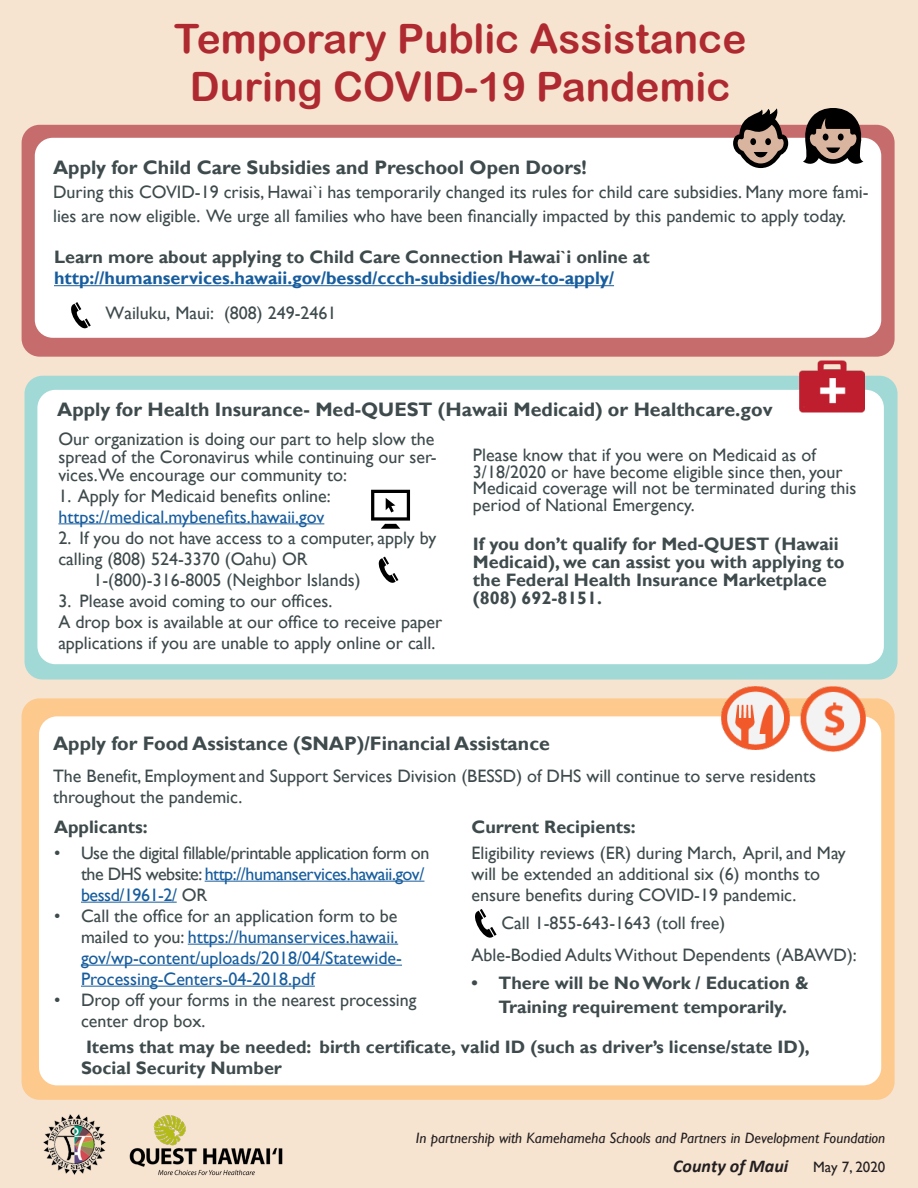
<style>
.page{position:relative;width:918px;height:1188px;background:#f6e3d0}
.page>*{position:absolute;margin:0;border:0;box-sizing:border-box;transform-origin:0 0}
.t1{font:40.5px "Arial Rounded MT Bold";color:#ae2a30}
.t2{font:700 19.5px "Gill Sans";color:#3e4a4c}
.t3{font:18px/21px "Gill Sans";color:#3e4a4c}
.t4{font:700 18px/18px "Gill Sans";color:#3e4a4c}
.t5{font:18px/21px "Gill Sans";color:#175d9e}
.t6{font:18px/21px "Gill Sans";letter-spacing:-.025em;color:#3e4a4c}
.t7{font:700 18px "Gill Sans";color:#175d9e}
.t8{font:italic 700 18px "Calibri";color:#231f20}
.t9{font:italic 15px "Gill Sans";color:#231f20}
.t10{font:15px "Gill Sans";color:#231f20}
.s1{color:#175d9e}
.s2{color:#3e4a4c}
.s3{font-weight:400}
</style>
<div class="page">
<div style="left:22px;top:698px;width:873px;height:402px;background:#fdc98c;border-radius:18px"></div>
<div style="left:22px;top:125px;width:873px;height:232px;background:#c76c6c;border-radius:18px"></div>
<div style="left:35px;top:138px;width:846px;height:200px;background:#fff;border-radius:18px"></div>
<div style="left:39px;top:716px;width:842px;height:369px;background:#fff;border-radius:18px"></div>
<hr style="left:54px;top:285px;width:560px;height:1px;background:#175d9e">
<svg style="left:71px;top:302px;width:20px;height:27px"></svg>
<hr style="left:205px;top:881px;width:219px;height:1px;background:#175d9e">
<hr style="left:81px;top:902px;width:96px;height:1px;background:#175d9e">
<hr style="left:188px;top:944px;width:210px;height:1px;background:#175d9e">
<hr style="left:81px;top:965px;width:321px;height:1px;background:#175d9e">
<hr style="left:81px;top:986px;width:234px;height:1px;background:#175d9e">
<svg style="left:733px;top:108px;width:55px;height:60px"></svg>
<svg style="left:803px;top:108px;width:60px;height:55px"></svg>
<img style="left:44px;top:1114px;width:61px;height:60px">
<img style="left:129px;top:1115px;width:154px;height:61px">
<svg style="left:476px;top:909px;width:20px;height:29px"></svg>
<div style="left:25px;top:376px;width:873px;height:304px;background:#a1d9d6;border-radius:18px"></div>
<div style="left:37px;top:390px;width:847px;height:274px;background:#fff;border-radius:18px"></div>
<img style="left:800px;top:360px;width:65px;height:53px">
<hr style="left:58px;top:523px;width:266px;height:1px;background:#175d9e">
<svg style="left:371px;top:490px;width:39px;height:39px"></svg>
<svg style="left:378px;top:557px;width:20px;height:26px"></svg>
<img style="left:721px;top:687px;width:69px;height:62px">
<img style="left:800px;top:686px;width:65px;height:66px">
<p class="t1" style="left:174px;top:14px;width:574px">Temporary Public Assistance</p>
<p class="t1" style="left:190px;top:62px;width:542px">During COVID-19 Pandemic</p>
<p class="t2" style="left:53px;top:156px;width:535px">Apply for Child Care Subsidies and Preschool Open Doors!</p>
<p class="t3" style="left:53px;top:180px;width:817px;line-height:24px">During this COVID-19 crisis, Hawai`i has temporarily changed its rules for child care subsidies. Many more fami&shy;lies are now eligible. We urge all families who have been financially impacted by this pandemic to apply today.</p>
<p class="t4" style="left:54px;top:248px;width:597px">Learn more about applying to Child Care Connection Hawai`i online at</p>
<p class="t7" style="left:54px;top:267px;width:562px">http://humanservices.hawaii.gov/bessd/ccch-subsidies/how-to-apply/</p>
<p class="t3" style="left:106px;top:303px;width:232px">Wailuku, Maui: (808) 249-2461</p>
<p class="t2" style="left:57px;top:398px;width:717px">Apply for Health Insurance- Med-QUEST (Hawaii Medicaid) or Healthcare.gov</p>
<p class="t3" style="left:58px;top:430px;width:380px;line-height:18px">Our organization is doing our part to help slow the spread of the Coronavirus while continuing our ser&shy;vices.We encourage our community to:</p>
<p class="t3" style="left:58px;top:485px;width:274px">1. Apply for Medicaid benefits online:</p>
<p class="t5" style="left:58px;top:506px;width:267px">https://medical.mybenefits.hawaii.gov</p>
<p class="t3" style="left:58px;top:527px;width:380px">2. If you do not have access to a computer, apply by calling (808) 524-3370 (Oahu) OR</p>
<p class="t3" style="left:93px;top:569px;width:269px">1-(800)-316-8005 (Neighbor Islands)</p>
<p class="t3" style="left:58px;top:590px;width:275px">3. Please avoid coming to our offices.</p>
<p class="t3" style="left:58px;top:611px;width:385px">A drop box is available at our office to receive paper applications if you are unable to apply online or call.</p>
<p class="t3" style="left:473px;top:447px;width:385px;line-height:16.5px">Please know that if you were on Medicaid as of 3/18/2020 or have become eligible since then, your Medicaid coverage will not be terminated during this period of National Emergency.</p>
<p class="t4" style="left:473px;top:535px;width:373px">If you don’t qualify for Med-QUEST (Hawaii Medicaid), we can assist you with applying to the Federal Health Insurance Marketplace (808) 692-8151.</p>
<p class="t2" style="left:53px;top:732px;width:498px">Apply for Food Assistance (SNAP)/Financial Assistance</p>
<p class="t3" style="left:53px;top:765px;width:764px;line-height:21.6px">The Benefit, Employment and Support Services Division (BESSD) of DHS will continue to serve residents throughout the pandemic.</p>
<p class="t4" style="left:54px;top:819px;width:95px">Applicants:</p>
<p class="t6" style="left:81px;top:843px;width:350px;text-indent:-27px">• Use the digital fillable/printable application form on the DHS website: <span class="s1">http://humanservices.hawaii.gov/ bessd/1961-2/</span> OR</p>
<p class="t5" style="left:81px;top:906px;width:323px;text-indent:-27px"><span class="s2">• Call the office for an application form to be mailed to you:</span> https://humanservices.hawaii. gov/wp-content/uploads/2018/04/Statewide-Processing-Centers-04-2018.pdf</p>
<p class="t3" style="left:54px;top:990px;width:364px">• Drop off your forms in the nearest processing</p>
<p class="t4" style="left:471px;top:819px;width:166px">Current Recipients:</p>
<p class="t3" style="left:471px;top:843px;width:376px">Eligibility reviews (ER) during March, April, and May will be extended an additional six (6) months to ensure benefits during COVID-19 pandemic.</p>
<p class="t3" style="left:501px;top:913px;width:225px">Call 1-855-643-1643 (toll free)</p>
<p class="t3" style="left:471px;top:945px;width:387px">Able-Bodied Adults Without Dependents (ABAWD):</p>
<p class="t4" style="left:471px;top:972px;width:339px;line-height:24px;text-align:center">• There will be NoWork / Education &amp;<br>Training requirement temporarily.</p>
<p class="t4" style="left:81px;top:1008px;width:730px;line-height:26px"><span class="s3">center drop box.<br></span>Items that may be needed: birth certificate, valid ID (such as driver’s license/state ID),</p>
<p class="t4" style="left:81px;top:1060px;width:203px">Social Security Number</p>
<p class="t9" style="left:416px;top:1129px;width:471px">In partnership with Kamehameha Schools and Partners in Development Foundation</p>
<p class="t8" style="left:673px;top:1153px;width:116px">County of Maui</p>
<p class="t10" style="left:813px;top:1158px;width:74px">May 7, 2020</p>
</div>
